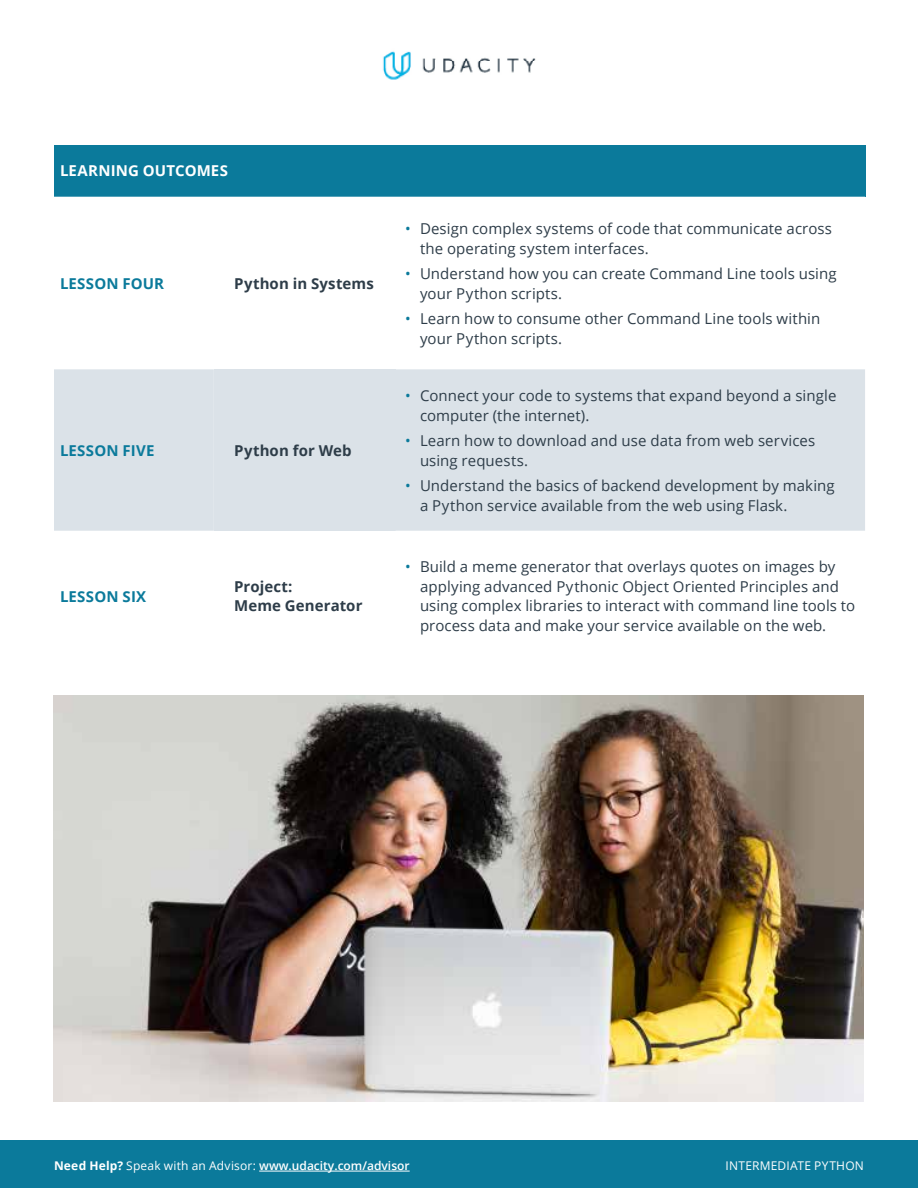
<style>
.page{position:relative;width:918px;height:1188px;background:#fff}
.page>*{position:absolute;margin:0;border:0;box-sizing:border-box;transform-origin:0 0}
.t1{font:15px/19.5px "Open Sans";letter-spacing:.005em;color:#2e3d49}
.t2{font:700 15px/19.5px "Open Sans";letter-spacing:.005em;color:#2e3d49}
.t3{font:700 15px "Open Sans";letter-spacing:.015em;color:#0b7a9b}
.t4{font:700 15px "Open Sans";letter-spacing:.005em;color:#fff}
.t5{font:600 12px "Open Sans";color:#fff}
.t6{font:12px "Open Sans";letter-spacing:.02em;color:#fff}
.s1{color:#0b7a9b}
.s2{font-weight:700}
.s3{font-weight:400}
</style>
<div class="page">
<div style="left:0;top:1140px;width:918px;height:48px;background:#0b7a9b"></div>
<hr style="left:259px;top:1171px;width:151px;height:1px;background:#fff">
<img style="left:383px;top:51px;width:153px;height:29px">
<div style="left:54px;top:145px;width:811px;height:52px;background:#0b7a9b"></div>
<div style="left:54px;top:369px;width:811px;height:162px;background:#dbe2e8"></div>
<div style="left:214px;top:369px;width:181px;height:162px;background:#dbe2e8"></div>
<img style="left:54px;top:696px;width:810px;height:406px">
<p class="t4" style="left:60px;top:160px;width:169px">LEARNING OUTCOMES</p>
<p class="t3" style="left:60px;top:273px;width:106px">LESSON FOUR</p>
<p class="t2" style="left:234px;top:273px;width:141px">Python in Systems</p>
<p class="t3" style="left:60px;top:440px;width:96px">LESSON FIVE</p>
<p class="t2" style="left:234px;top:440px;width:119px">Python for Web</p>
<p class="t3" style="left:60px;top:586px;width:88px">LESSON SIX</p>
<p class="t2" style="left:234px;top:576px;width:130px">Project:<br>Meme Generator</p>
<p class="t1" style="left:420px;top:218px;width:414px;text-indent:-15px"><span class="s1">•</span> Design complex systems of code that communicate across the operating system interfaces.</p>
<p class="t1" style="left:420px;top:263px;width:418px;text-indent:-15px"><span class="s1">•</span> Understand how you can create Command Line tools using your Python scripts.</p>
<p class="t1" style="left:420px;top:308px;width:402px;text-indent:-15px"><span class="s1">•</span> Learn how to consume other Command Line tools within your Python scripts.</p>
<p class="t1" style="left:420px;top:386px;width:418px;text-indent:-15px"><span class="s1">•</span> Connect your code to systems that expand beyond a single computer (the internet).</p>
<p class="t1" style="left:420px;top:431px;width:397px;text-indent:-15px"><span class="s1">•</span> Learn how to download and use data from web services using requests.</p>
<p class="t1" style="left:420px;top:476px;width:416px;text-indent:-15px"><span class="s1">•</span> Understand the basics of backend development by making a Python service available from the web using Flask.</p>
<p class="t1" style="left:420px;top:557px;width:437px;text-indent:-15px"><span class="s1">•</span> Build a meme generator that overlays quotes on images by applying advanced Pythonic Object Oriented Principles and using complex libraries to interact with command line tools to process data and make your service available on the web.</p>
<p class="t5" style="left:54px;top:1158px;width:357px"><span class="s2">Need Help?</span> <span class="s3">Speak with an Advisor:</span> www.udacity.com/advisor</p>
<p class="t6" style="left:726px;top:1158px;width:140px">INTERMEDIATE PYTHON</p>
</div>
